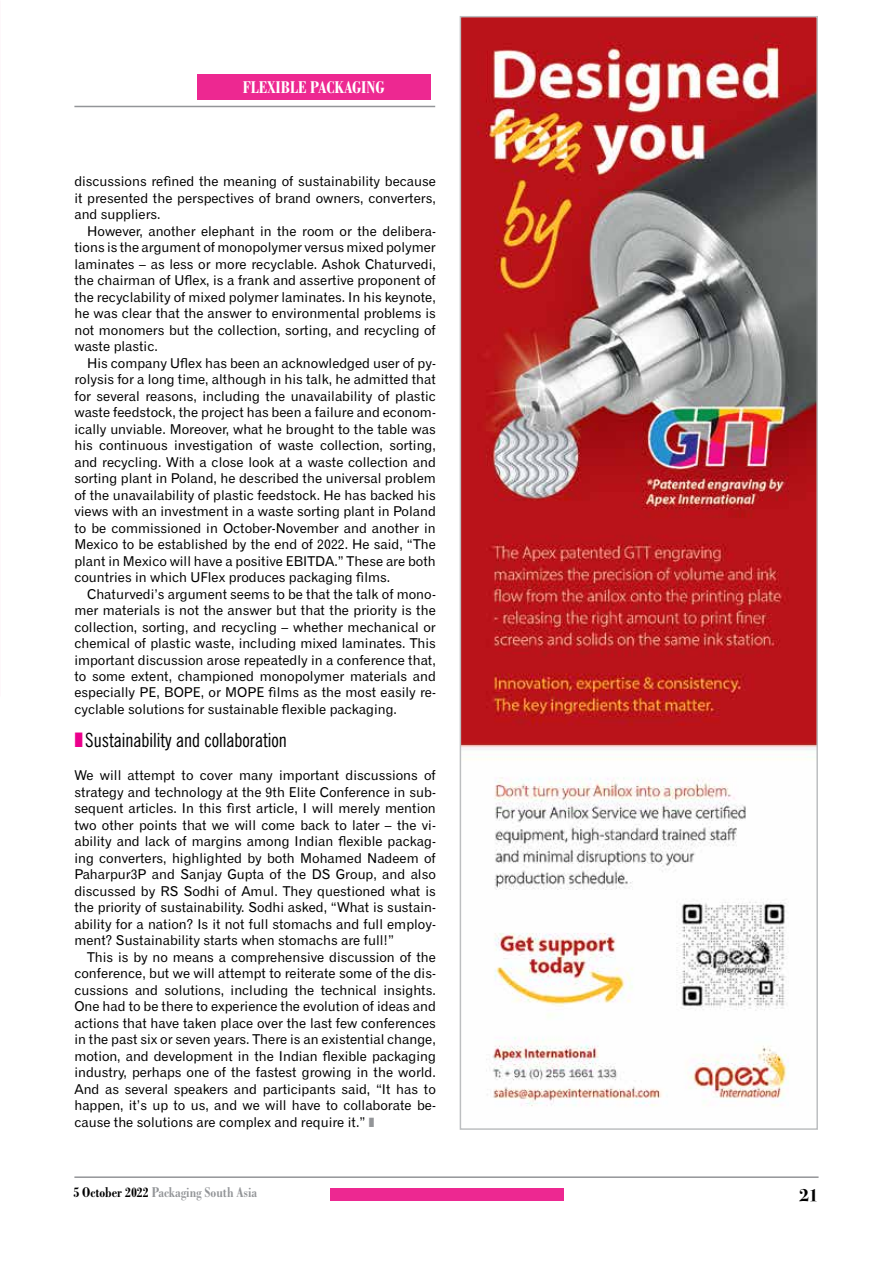
<style>
.page{position:relative;width:893px;height:1263px;background:#fff}
.page>*{position:absolute;margin:0;border:0;box-sizing:border-box;transform-origin:0 0}
.t1{font:condensed 19.5px "News Gothic PL";color:#000}
.t2{font:700 condensed 18px "Bodoni PL";color:#fff}
.t3{font:18px "Bodoni Svty Two ITCTT Bold";color:#000}
.t4{font:700 condensed 15px "Bodoni PL";color:#939598}
.t5{font:13.5px/16.5px "Gothic Seven Two Zero PL";color:#000;text-align:justify}
.s1{color:#000}
</style>
<div class="page">
<hr style="left:74px;top:1176px;width:745px;height:2px;background:#939598">
<div style="left:330px;top:1188px;width:233px;height:13px;background:#ed2891"></div>
<hr style="left:74px;top:106px;width:361px;height:1px;background:#939598">
<div style="left:197px;top:74px;width:234px;height:26px;background:#ed2891"></div>
<img style="left:462px;top:18px;width:354px;height:1088px">
<h2 class="t2" style="left:243px;top:76px;width:143px">FLEXIBLE PACKAGING</h2>
<p class="t5" style="left:74px;top:173px;width:363px">discussions refined the meaning of sustainability because it presented the perspectives of brand owners, converters, and suppliers.</p>
<p class="t5" style="left:74px;top:222px;width:363px;text-indent:13px">However, another elephant in the room or the delibera&shy;tions is the argument of monopolymer versus mixed polymer laminates – as less or more recyclable. Ashok Chaturvedi, the chairman of Uflex, is a frank and assertive proponent of the recyclability of mixed polymer laminates. In his keynote, he was clear that the answer to environmental problems is not monomers but the collection, sorting, and recycling of waste plastic.</p>
<p class="t5" style="left:74px;top:354px;width:363px;text-indent:13px">His company Uflex has been an acknowledged user of py&shy;rolysis for a long time, although in his talk, he admitted that for several reasons, including the unavailability of plastic waste feedstock, the project has been a failure and econom&shy;ically unviable. Moreover, what he brought to the table was his continuous investigation of waste collection, sorting, and recycling. With a close look at a waste collection and sorting plant in Poland, he described the universal problem of the unavailability of plastic feedstock. He has backed his views with an investment in a waste sorting plant in Poland to be commissioned in October-November and another in Mexico to be established by the end of 2022. He said, “The plant in Mexico will have a positive EBITDA.” These are both countries in which UFlex produces packaging films.</p>
<p class="t5" style="left:74px;top:585px;width:363px;text-indent:13px">Chaturvedi’s argument seems to be that the talk of mono&shy;mer materials is not the answer but that the priority is the collection, sorting, and recycling – whether mechanical or chemical of plastic waste, including mixed laminates. This important discussion arose repeatedly in a conference that, to some extent, championed monopolymer materials and especially PE, BOPE, or MOPE films as the most easily re&shy;cyclable solutions for sustainable flexible packaging.</p>
<h1 class="t1" style="left:85px;top:728px;width:203px">Sustainability and collaboration</h1>
<p class="t5" style="left:74px;top:767px;width:363px">We will attempt to cover many important discussions of strategy and technology at the 9th Elite Conference in sub&shy;sequent articles. In this first article, I will merely mention two other points that we will come back to later – the vi&shy;ability and lack of margins among Indian flexible packag&shy;ing converters, highlighted by both Mohamed Nadeem of Paharpur3P and Sanjay Gupta of the DS Group, and also discussed by RS Sodhi of Amul. They questioned what is the priority of sustainability. Sodhi asked, “What is sustain&shy;ability for a nation? Is it not full stomachs and full employ&shy;ment? Sustainability starts when stomachs are full!”</p>
<p class="t5" style="left:74px;top:948px;width:363px;text-indent:13px">This is by no means a comprehensive discussion of the conference, but we will attempt to reiterate some of the dis&shy;cussions and solutions, including the technical insights.<br>One had to be there to experience the evolution of ideas and actions that have taken place over the last few conferences in the past six or seven years. There is an existential change, motion, and development in the Indian flexible packaging industry, perhaps one of the fastest growing in the world.<br>And as several speakers and participants said, “It has to happen, it’s up to us, and we will have to collaborate be&shy;cause the solutions are complex and require it.”</p>
<p class="t4" style="left:73px;top:1183px;width:185px"><span class="s1">5 October 2022</span> Packaging South Asia</p>
<h2 class="t3" style="left:799px;top:1184px;width:21px">21</h2>
</div>
